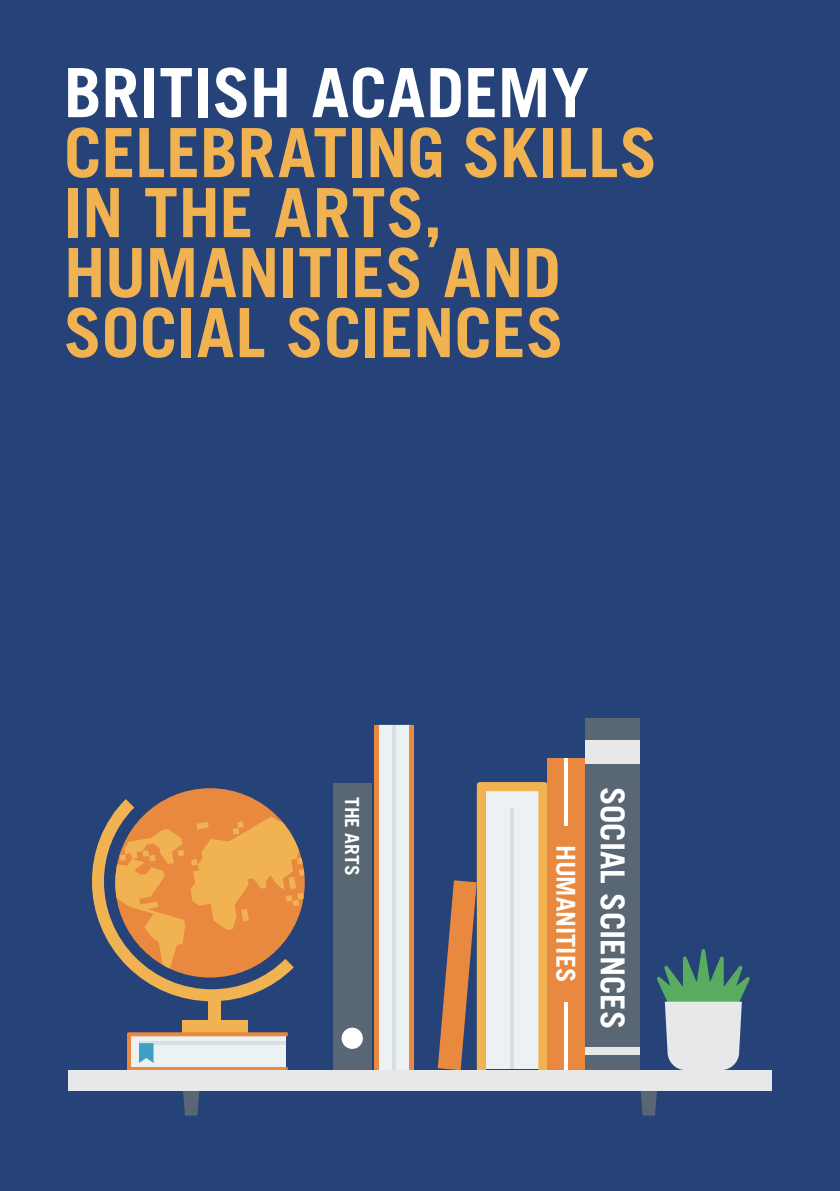
<style>
.page{position:relative;width:840px;height:1191px;background:#fff}
.page>*{position:absolute;margin:0;border:0;box-sizing:border-box;transform-origin:0 0}
.t1{font:700 68px/60px "Trade Gothic LT Std";letter-spacing:-.005em;color:#f1b252}
.t2{font:700 68px "Trade Gothic LT Std";color:#fff}
.t3{font:700 33px "Trade Gothic LT Std";color:#fff}
.t4{font:700 26px "Trade Gothic LT Std";color:#fff}
.t5{font:700 19.4px "Trade Gothic LT Std";color:#fff}
</style>
<div class="page">
<div style="left:0;top:0;width:839px;height:1191px;background:#254378"></div>
<div style="left:376px;top:725px;width:35px;height:348px;background:#ecf1f4"></div>
<hr style="left:374px;top:725px;width:4px;height:345px;background:#e9883f">
<hr style="left:392px;top:725px;width:4px;height:345px;background:#d6dfe3">
<hr style="left:409px;top:725px;width:4px;height:345px;background:#e9883f">
<div style="left:547px;top:758px;width:38px;height:312px;background:#e9883f"></div>
<hr style="left:564px;top:1002px;width:3px;height:68px;background:#fff">
<hr style="left:564px;top:758px;width:3px;height:68px;background:#fff">
<svg style="left:437px;top:782px;width:110px;height:288px"></svg>
<svg style="left:657px;top:949px;width:92px;height:121px"></svg>
<svg style="left:92px;top:799px;width:199px;height:202px"></svg>
<div style="left:209px;top:995px;width:12px;height:29px;background:#f1b352"></div>
<div style="left:182px;top:1020px;width:65px;height:12px;background:#f1b352"></div>
<svg style="left:127px;top:1032px;width:160px;height:38px;background:#e0d4c9"></svg>
<div style="left:333px;top:783px;width:38px;height:287px;background:#596673"></div>
<div style="left:341px;top:1027px;width:21px;height:22px;background:#fff;border-radius:50%"></div>
<div style="left:585px;top:718px;width:54px;height:352px;background:#596673"></div>
<div style="left:585px;top:740px;width:54px;height:23px;background:#e6e8e9"></div>
<div style="left:585px;top:1047px;width:54px;height:8px;background:#e6e8e9"></div>
<svg style="left:107px;top:816px;width:198px;height:154px;background:#d18f4e"></svg>
<svg style="left:640px;top:1090px;width:16px;height:25px"></svg>
<svg style="left:183px;top:1090px;width:16px;height:25px"></svg>
<div style="left:68px;top:1070px;width:703px;height:20px;background:#e6e8e9"></div>
<p class="t2" style="left:64px;top:51px;width:526px">BRITISH ACADEMY</p>
<p class="t1" style="left:64px;top:122px;width:594px">CELEBRATING SKILLS<br>IN THE ARTS,<br>HUMANITIES AND<br>SOCIAL SCIENCES</p>
<p class="t5" style="left:364px;top:797px;width:80px;rotate:90deg">THE ARTS</p>
<p class="t4" style="left:581px;top:844px;width:139px;rotate:90deg">HUMANITIES</p>
<p class="t3" style="left:632px;top:786px;width:244px;rotate:90deg">SOCIAL SCIENCES</p>
</div>
